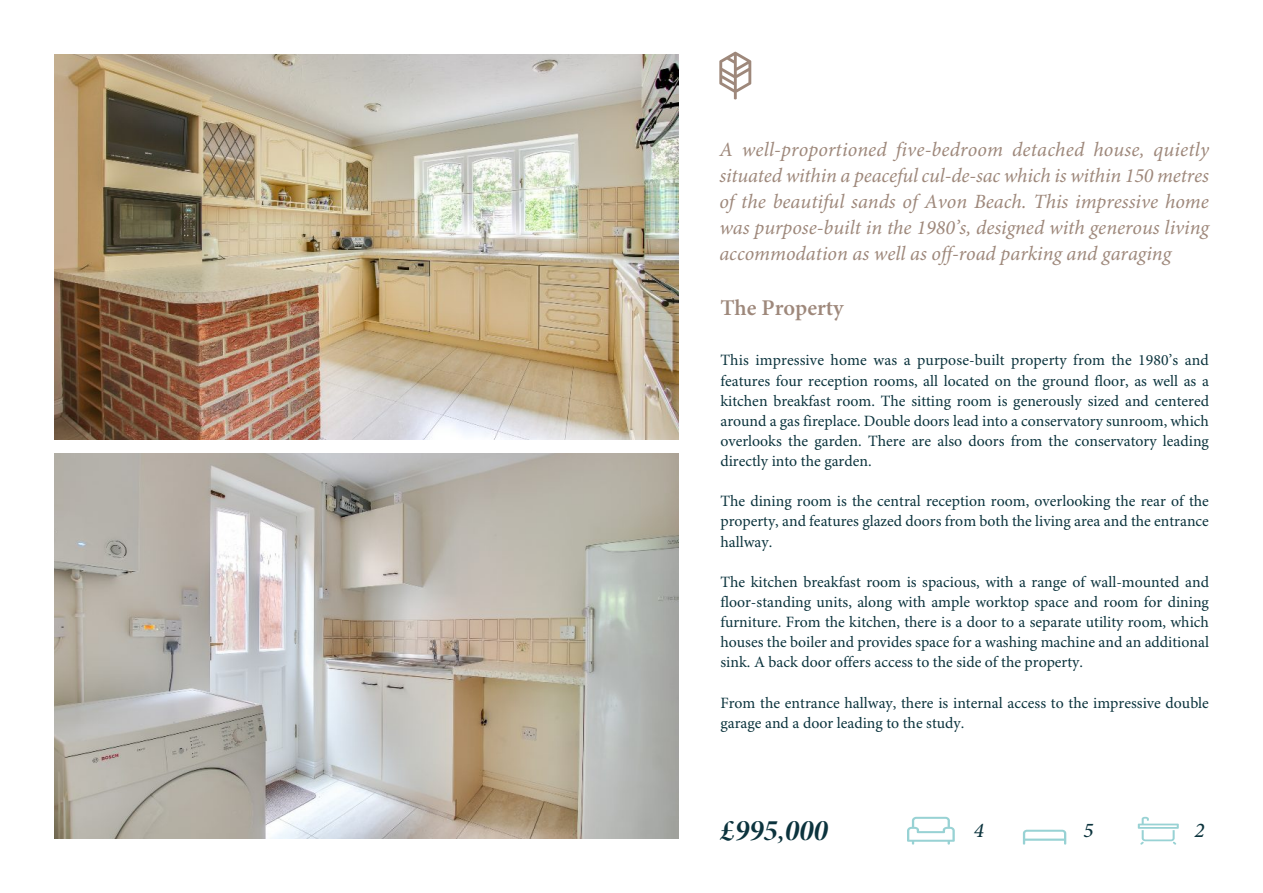
<style>
.page{position:relative;width:1263px;height:893px;background:#fff}
.page>*{position:absolute;margin:0;border:0;box-sizing:border-box;transform-origin:0 0}
.t1{font:30px "Minion Pro Bold It Disp";color:#0b333d}
.t2{font:600 22.5px "Minion Pro";color:#9e887b}
.t3{font:italic 500 21px "Minion Pro";color:#0b333d}
.t4{font:italic 20.25px/26px "Minion Pro";color:#9e887b;text-align:justify}
.t5{font:15.75px/20.1px "Minion Pro";color:#0b333d;text-align:justify}
</style>
<div class="page">
<img style="left:54px;top:54px;width:625px;height:386px">
<img style="left:54px;top:453px;width:625px;height:386px">
<svg style="left:719px;top:52px;width:32px;height:47px"></svg>
<svg style="left:1138px;top:817px;width:41px;height:28px"></svg>
<svg style="left:1023px;top:830px;width:43px;height:15px"></svg>
<hr style="left:1024px;top:839px;width:41px;height:2px;background:#98d2d4">
<svg style="left:907px;top:817px;width:48px;height:28px"></svg>
<p class="t4" style="left:719px;top:139px;width:491px">A well-proportioned five-bedroom detached house, quietly situated within a peaceful cul-de-sac which is within 150 metres of the beautiful sands of Avon Beach. This impressive home was purpose-built in the 1980’s, designed with generous living accommodation as well as off-road parking and garaging</p>
<h2 class="t2" style="left:720px;top:298px;width:125px">The Property</h2>
<p class="t5" style="left:720px;top:352px;width:490px">This impressive home was a purpose-built property from the 1980’s and features four reception rooms, all located on the ground floor, as well as a kitchen breakfast room. The sitting room is generously sized and centered around a gas fireplace. Double doors lead into a conservatory sunroom, which overlooks the garden. There are also doors from the conservatory leading directly into the garden.</p>
<p class="t5" style="left:720px;top:493px;width:490px">The dining room is the central reception room, overlooking the rear of the property, and features glazed doors from both the living area and the entrance hallway.</p>
<p class="t5" style="left:720px;top:573px;width:490px">The kitchen breakfast room is spacious, with a range of wall-mounted and floor-standing units, along with ample worktop space and room for dining furniture. From the kitchen, there is a door to a separate utility room, which houses the boiler and provides space for a washing machine and an additional sink. A back door offers access to the side of the property.</p>
<p class="t5" style="left:720px;top:694px;width:490px">From the entrance hallway, there is internal access to the impressive double garage and a door leading to the study.</p>
<h1 class="t1" style="left:720px;top:818px;width:109px">£995,000</h1>
<h3 class="t3" style="left:974px;top:822px;width:12px">4</h3>
<h3 class="t3" style="left:1083px;top:822px;width:12px">5</h3>
<h3 class="t3" style="left:1194px;top:822px;width:12px">2</h3>
</div>
